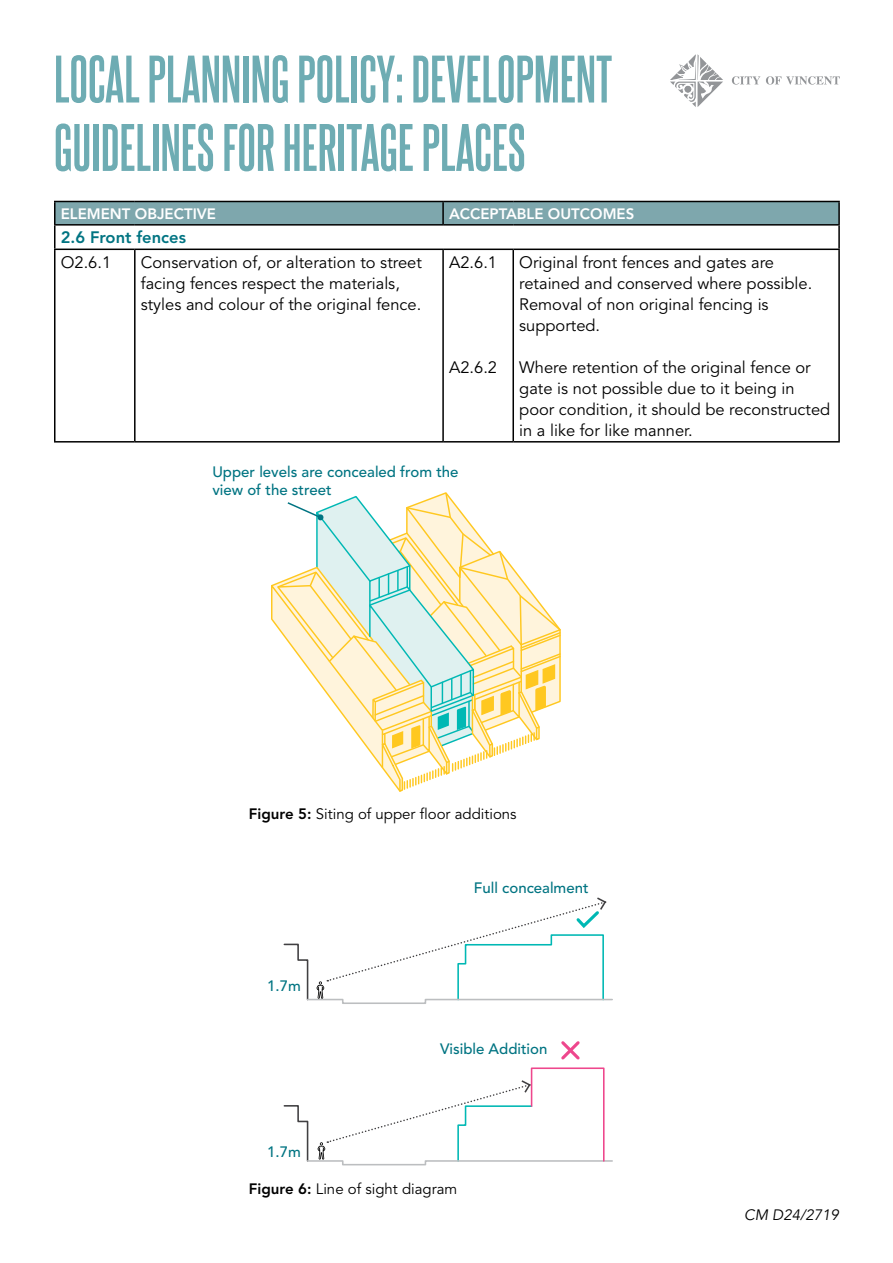
<style>
.page{position:relative;width:893px;height:1263px;background:#fff}
.page>*{position:absolute;margin:0;border:0;box-sizing:border-box;transform-origin:0 0}
.t1{font:700 57px/68.4px "Steelfish Rg";color:#6eacb3}
.t2{font:16.5px/21px "Avenir LT Std";color:#000}
.t3{font:800 16.5px "Avenir LT Std";color:#007482}
.t4{font:500 15px/18px "Avenir LT Std";color:#007482}
.t5{font:15px "Avenir LT Std";color:#000}
.t6{font:800 15px "Avenir LT Std";color:#fff}
.t7{font:italic 15px "Avenir LT Std";color:#000}
.s1{font-weight:800}
</style>
<div class="page">
<svg style="left:732px;top:76px;width:28px;height:9px"></svg>
<svg style="left:766px;top:76px;width:74px;height:9px"></svg>
<svg style="left:670px;top:54px;width:53px;height:53px"></svg>
<div style="left:56px;top:202px;width:782px;height:22px;background:#7ea7ad"></div>
<hr style="left:54px;top:201px;width:81px;height:1px;background:#000">
<hr style="left:54px;top:202px;width:2px;height:22px;background:#000">
<hr style="left:135px;top:201px;width:308px;height:1px;background:#000">
<hr style="left:443px;top:201px;width:70px;height:1px;background:#000">
<hr style="left:442px;top:202px;width:2px;height:22px;background:#000">
<hr style="left:513px;top:201px;width:327px;height:1px;background:#000">
<hr style="left:838px;top:202px;width:2px;height:22px;background:#000">
<hr style="left:54px;top:224px;width:81px;height:2px;background:#000">
<hr style="left:54px;top:226px;width:2px;height:23px;background:#000">
<hr style="left:135px;top:224px;width:308px;height:2px;background:#000">
<hr style="left:443px;top:224px;width:70px;height:2px;background:#000">
<hr style="left:513px;top:224px;width:327px;height:2px;background:#000">
<hr style="left:838px;top:226px;width:2px;height:23px;background:#000">
<hr style="left:54px;top:249px;width:81px;height:1px;background:#000">
<hr style="left:54px;top:250px;width:2px;height:191px;background:#000">
<hr style="left:135px;top:249px;width:308px;height:1px;background:#000">
<hr style="left:134px;top:250px;width:2px;height:191px;background:#000">
<hr style="left:443px;top:249px;width:70px;height:1px;background:#000">
<hr style="left:442px;top:250px;width:2px;height:191px;background:#000">
<hr style="left:513px;top:249px;width:327px;height:1px;background:#000">
<hr style="left:512px;top:250px;width:2px;height:191px;background:#000">
<hr style="left:838px;top:250px;width:2px;height:191px;background:#000">
<hr style="left:54px;top:441px;width:81px;height:2px;background:#000">
<hr style="left:135px;top:441px;width:308px;height:2px;background:#000">
<hr style="left:443px;top:441px;width:70px;height:2px;background:#000">
<hr style="left:513px;top:441px;width:327px;height:2px;background:#000">
<svg style="left:283px;top:1041px;width:330px;height:125px"></svg>
<svg style="left:283px;top:897px;width:330px;height:107px"></svg>
<svg style="left:271px;top:492px;width:290px;height:300px"></svg>
<h1 class="t1" style="left:54px;top:43px;width:560px">LOCAL PLANNING POLICY: DEVELOPMENT<br>GUIDELINES FOR HERITAGE PLACES</h1>
<p class="t6" style="left:61px;top:205px;width:157px">ELEMENT OBJECTIVE</p>
<p class="t6" style="left:449px;top:205px;width:187px">ACCEPTABLE OUTCOMES</p>
<p class="t3" style="left:61px;top:228px;width:127px">2.6 Front fences</p>
<p class="t2" style="left:61px;top:252px;width:52px">O2.6.1</p>
<p class="t2" style="left:141px;top:252px;width:283px">Conservation of, or alteration to street facing fences respect the materials, styles and colour of the original fence.</p>
<p class="t2" style="left:449px;top:252px;width:50px">A2.6.1</p>
<p class="t2" style="left:519px;top:252px;width:295px">Original front fences and gates are retained and conserved where possible.<br>Removal of non original fencing is supported.</p>
<p class="t2" style="left:519px;top:357px;width:313px">Where retention of the original fence or gate is not possible due to it being in poor condition, it should be reconstructed in a like for like manner.</p>
<p class="t2" style="left:449px;top:357px;width:50px">A2.6.2</p>
<p class="t4" style="left:212px;top:463px;width:248px">Upper levels are concealed from the view of the street</p>
<p class="t5" style="left:249px;top:805px;width:269px"><span class="s1">Figure 5:</span> Siting of upper floor additions</p>
<p class="t4" style="left:267px;top:977px;width:35px">1.7m</p>
<p class="t4" style="left:267px;top:1143px;width:35px">1.7m</p>
<p class="t4" style="left:474px;top:879px;width:116px">Full concealment</p>
<p class="t4" style="left:440px;top:1040px;width:109px">Visible Addition</p>
<p class="t5" style="left:249px;top:1180px;width:210px"><span class="s1">Figure 6:</span> Line of sight diagram</p>
<p class="t7" style="left:744px;top:1206px;width:96px">CM D24/2719</p>
</div>
